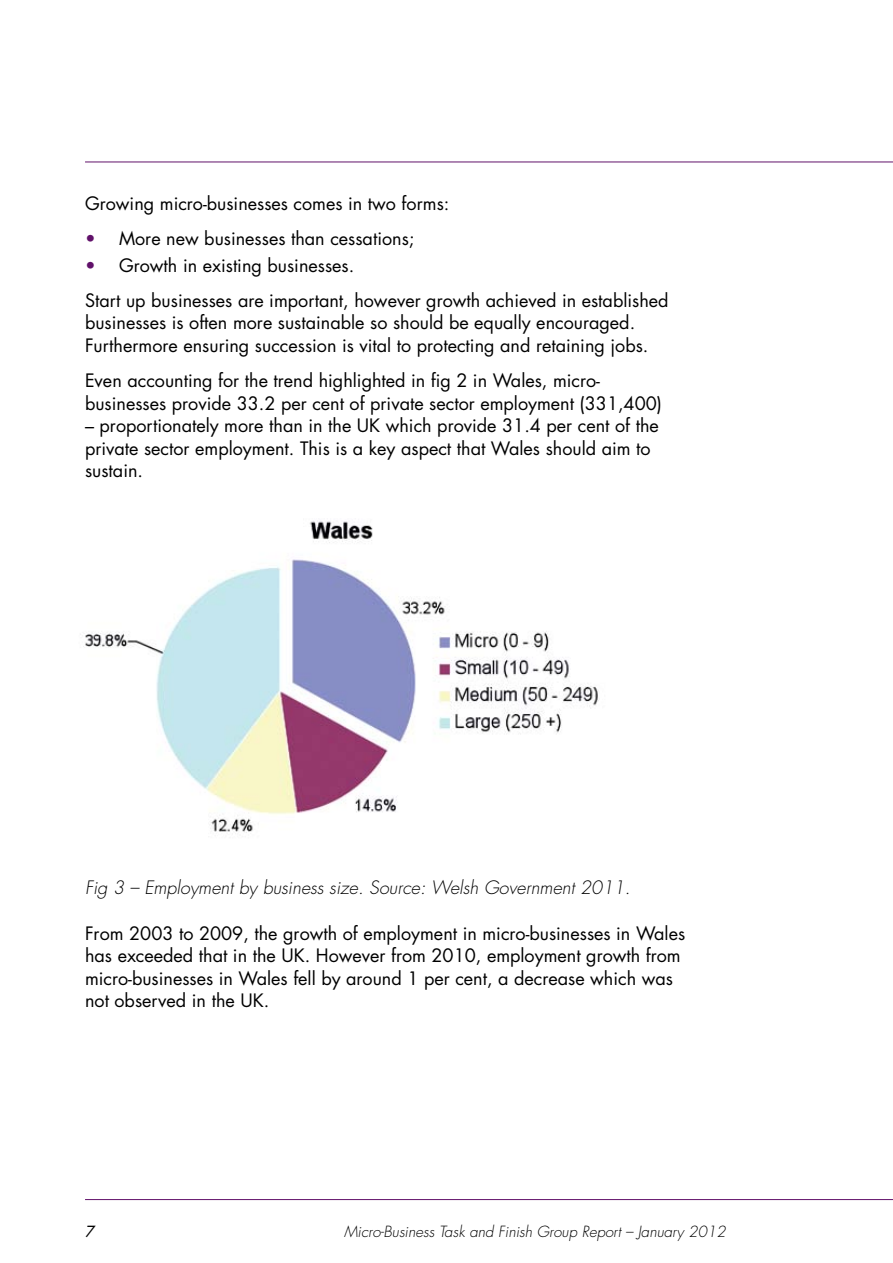
<style>
.page{position:relative;width:893px;height:1263px;background:#fff}
.page>*{position:absolute;margin:0;border:0;box-sizing:border-box;transform-origin:0 0}
.t1{font:18px/22.5px "Futura";color:#000}
.t2{font:italic 300 18px "Futura";color:#000}
.t3{font:italic 300 15px "Futura";color:#000}
.t4{font:italic 15px "Futura";color:#000}
.s1{color:#61116a}
</style>
<div class="page">
<hr style="left:85px;top:1199px;width:808px;height:1px;background:#61116a">
<hr style="left:85px;top:162px;width:808px;height:1px;background:#61116a">
<img style="left:80px;top:521px;width:519px;height:312px">
<p class="t1" style="left:85px;top:192px;width:366px">Growing micro-businesses comes in two forms:</p>
<p class="t1" style="left:85px;top:227px;width:331px"><span class="s1">•</span> More new businesses than cessations;</p>
<p class="t1" style="left:85px;top:247px;width:585px;line-height:35.2px"><span class="s1">•</span> Growth in existing businesses.<br>Start up businesses are important, however growth achieved in established</p>
<p class="t1" style="left:85px;top:312px;width:565px">businesses is often more sustainable so should be equally encouraged.<br>Furthermore ensuring succession is vital to protecting and retaining jobs.</p>
<p class="t1" style="left:85px;top:369px;width:578px">Even accounting for the trend highlighted in fig 2 in Wales, micro&shy;businesses provide 33.2 per cent of private sector employment (331,400)</p>
<p class="t1" style="left:85px;top:414px;width:575px">– proportionately more than in the UK which provide 31.4 per cent of the private sector employment. This is a key aspect that Wales should aim to sustain.</p>
<p class="t2" style="left:85px;top:876px;width:547px">Fig 3 – Employment by business size. Source: Welsh Government 2011.</p>
<p class="t1" style="left:85px;top:922px;width:602px">From 2003 to 2009, the growth of employment in micro-businesses in Wales has exceeded that in the UK. However from 2010, employment growth from micro-businesses in Wales fell by around 1 per cent, a decrease which was not observed in the UK.</p>
<p class="t4" style="left:85px;top:1222px;width:10px">7</p>
<p class="t3" style="left:344px;top:1222px;width:383px">Micro-Business Task and Finish Group Report – January 2012</p>
</div>
